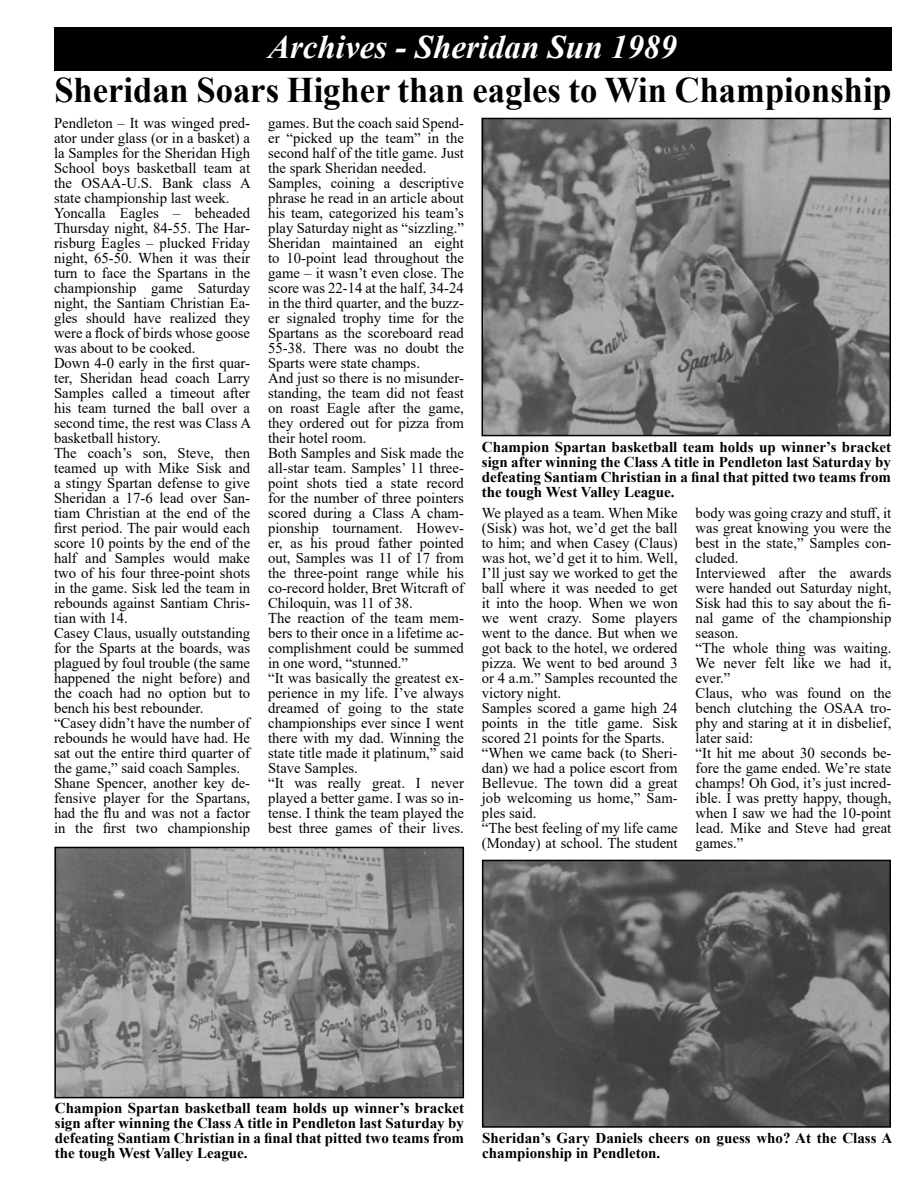
<style>
.page{position:relative;width:918px;height:1188px;background:#fff}
.page>*{position:absolute;margin:0;border:0;box-sizing:border-box;transform-origin:0 0}
.t1{font:700 36px "Times New Roman";color:#000;scale:.96 1}
.t2{font:italic 700 33px "Times New Roman";color:#fff}
.t3{font:15px/15px "Times New Roman";color:#000}
.t4{font:700 15px/15px "Times New Roman";color:#000;text-align:justify}
</style>
<div class="page">
<div style="left:54px;top:27px;width:838px;height:43px;background:#000"></div>
<img style="left:57px;top:850px;width:404px;height:245px">
<div style="left:54px;top:847px;width:410px;height:251px;border:2px solid #000"></div>
<img style="left:485px;top:121px;width:403px;height:312px">
<div style="left:482px;top:118px;width:409px;height:318px;border:2px solid #000"></div>
<img style="left:485px;top:863px;width:403px;height:262px">
<div style="left:482px;top:860px;width:409px;height:268px;border:2px solid #000"></div>
<h2 class="t2" style="left:268px;top:24px;width:410px">Archives - Sheridan Sun 1989</h2>
<h1 class="t1" style="left:54px;top:64px;width:874px">Sheridan Soars Higher than eagles to Win Championship</h1>
<p class="t3" style="left:268px;top:115px;width:197px">games. But the coach said Spend&shy;er “picked up the team” in the second half of the title game. Just the spark Sheridan needed.<br>Samples, coining a descriptive phrase he read in an article about his team, categorized his team’s play Saturday night as “sizzling.”<br>Sheridan maintained an eight to 10-point lead throughout the game – it wasn’t even close. The score was 22-14 at the half, 34-24 in the third quarter, and the buzz&shy;er signaled trophy time for the<br>Spartans as the scoreboard read<br>55-38. There was no doubt the<br>Sparts were state champs.<br>And just so there is no misunder&shy;standing, the team did not feast on roast Eagle after the game, they ordered out for pizza from their hotel room.<br>Both Samples and Sisk made the all-star team. Samples’ 11 three&shy;point shots tied a state record for the number of three pointers scored during a Class A cham&shy;pionship tournament. Howev&shy;er, as his proud father pointed out, Samples was 11 of 17 from the three-point range while his co-record holder, Bret Witcraft of<br>Chiloquin, was 11 of 38.<br>The reaction of the team mem&shy;bers to their once in a lifetime ac&shy;complishment could be summed in one word, “stunned.”<br>“It was basically the greatest ex&shy;perience in my life. I’ve always dreamed of going to the state championships ever since I went there with my dad. Winning the state title made it platinum,” said<br>Stave Samples.<br>“It was really great. I never played a better game. I was so in&shy;tense. I think the team played the best three games of their lives.</p>
<p class="t3" style="left:54px;top:115px;width:199px">Pendleton – It was winged pred&shy;ator under glass (or in a basket) a la Samples for the Sheridan High<br>School boys basketball team at the OSAA-U.S. Bank class A state championship last week.<br>Yoncalla Eagles – beheaded<br>Thursday night, 84-55. The Har&shy;risburg Eagles – plucked Friday night, 65-50. When it was their turn to face the Spartans in the championship game Saturday night, the Santiam Christian Ea&shy;gles should have realized they were a flock of birds whose goose was about to be cooked.<br>Down 4-0 early in the first quar&shy;ter, Sheridan head coach Larry<br>Samples called a timeout after his team turned the ball over a second time, the rest was Class A basketball history.<br>The coach’s son, Steve, then teamed up with Mike Sisk and a stingy Spartan defense to give<br>Sheridan a 17-6 lead over San&shy;tiam Christian at the end of the first period. The pair would each score 10 points by the end of the half and Samples would make two of his four three-point shots in the game. Sisk led the team in rebounds against Santiam Chris&shy;tian with 14.<br>Casey Claus, usually outstanding for the Sparts at the boards, was plagued by foul trouble (the same happened the night before) and the coach had no option but to bench his best rebounder.<br>“Casey didn’t have the number of rebounds he would have had. He sat out the entire third quarter of the game,” said coach Samples.<br>Shane Spencer, another key de&shy;fensive player for the Spartans, had the flu and was not a factor in the first two championship</p>
<p class="t4" style="left:482px;top:439px;width:411px">Champion Spartan basketball team holds up winner’s bracket sign after winning the Class A title in Pendleton last Saturday by defeating Santiam Christian in a final that pitted two teams from the tough West Valley League.</p>
<p class="t3" style="left:696px;top:505px;width:197px">body was going crazy and stuff, it was great knowing you were the best in the state,” Samples con&shy;cluded.<br>Interviewed after the awards were handed out Saturday night,<br>Sisk had this to say about the fi&shy;nal game of the championship season.<br>“The whole thing was waiting.<br>We never felt like we had it, ever.”<br>Claus, who was found on the bench clutching the OSAA tro&shy;phy and staring at it in disbelief, later said:<br>“It hit me about 30 seconds be&shy;fore the game ended. We’re state champs! Oh God, it’s just incred&shy;ible. I was pretty happy, though, when I saw we had the 10-point lead. Mike and Steve had great games.”</p>
<p class="t3" style="left:482px;top:505px;width:197px">We played as a team. When Mike (Sisk) was hot, we’d get the ball to him; and when Casey (Claus) was hot, we’d get it to him. Well,<br>I’ll just say we worked to get the ball where it was needed to get it into the hoop. When we won we went crazy. Some players went to the dance. But when we got back to the hotel, we ordered pizza. We went to bed around 3 or 4 a.m.” Samples recounted the victory night.<br>Samples scored a game high 24 points in the title game. Sisk scored 21 points for the Sparts. “When we came back (to Sheri&shy;dan) we had a police escort from<br>Bellevue. The town did a great job welcoming us home,” Sam&shy;ples said.<br>“The best feeling of my life came (Monday) at school. The student</p>
<p class="t4" style="left:55px;top:1100px;width:411px">Champion Spartan basketball team holds up winner’s bracket sign after winning the Class A title in Pendleton last Saturday by defeating Santiam Christian in a final that pitted two teams from the tough West Valley League.</p>
<p class="t4" style="left:482px;top:1130px;width:411px">Sheridan’s Gary Daniels cheers on guess who? At the Class A championship in Pendleton.</p>
</div>
